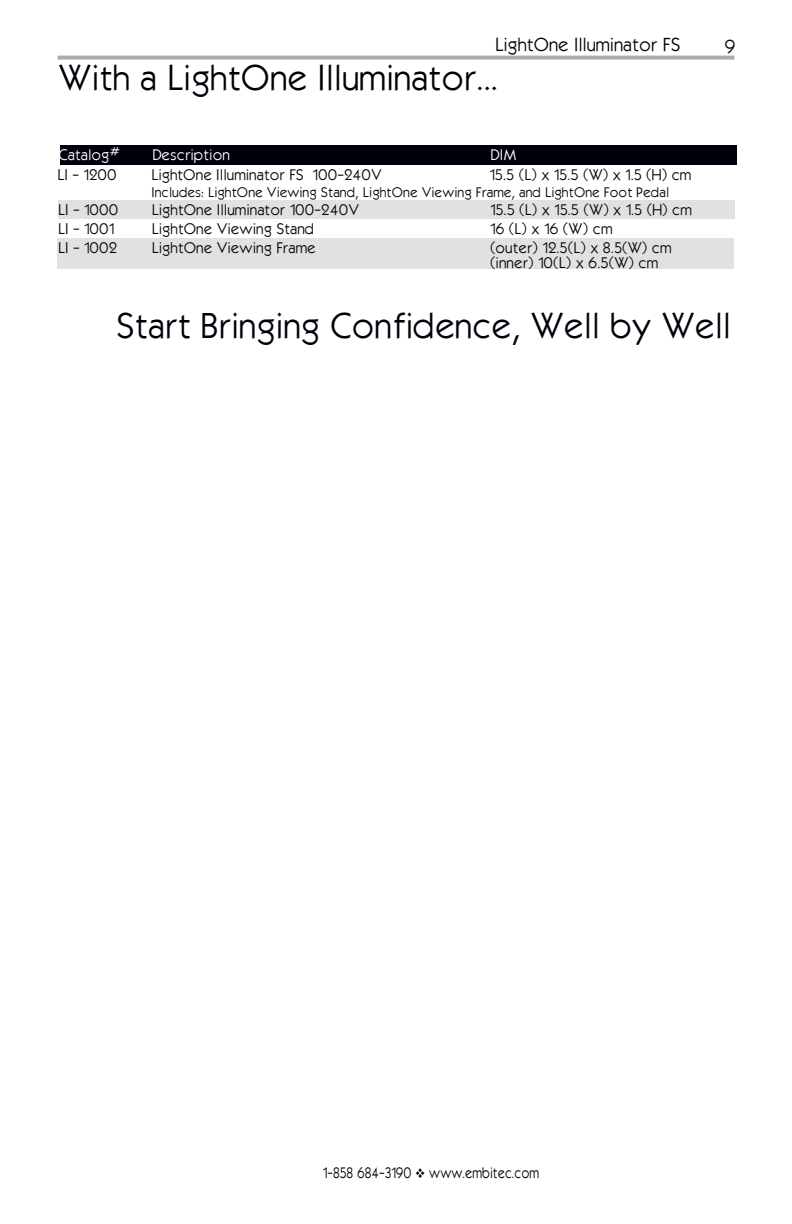
<style>
.page{position:relative;width:792px;height:1224px;background:#fff}
.page>*{position:absolute;margin:0;border:0;box-sizing:border-box;transform-origin:0 0}
.t1{font:32px "Kabel";color:#00000a}
.t2{font:16.8px "Kabel";color:#000009}
.t3{font:13.6px/14.6px "Kabel";letter-spacing:.005em;color:#040503}
.t4{font:13.6px "Kabel";letter-spacing:.005em;color:#000009;scale:.85 1}
.t5{font:13.6px "Kabel";letter-spacing:.005em;color:#fff}
.t6{font:12.4px "Kabel";letter-spacing:.005em;color:#040503}
</style>
<div class="page">
<div style="left:60px;top:145px;width:677px;height:20px;background:#00000c"></div>
<div style="left:58px;top:200px;width:677px;height:20px;background:#e0e1e3"></div>
<svg style="left:58px;top:56px;width:676px;height:4px;background:#b4b5b8"></svg>
<div style="left:58px;top:238px;width:676px;height:32px;background:#e0e1e3"></div>
<p class="t2" style="left:495px;top:34px;width:187px">LightOne Illuminator FS</p>
<h1 class="t1" style="left:59px;top:57px;width:441px">With a LightOne Illuminator...</h1>
<p class="t5" style="left:58px;top:146px;width:63px">Catalog#</p>
<p class="t5" style="left:152px;top:146px;width:79px">Description</p>
<p class="t5" style="left:491px;top:146px;width:28px">DIM</p>
<p class="t3" style="left:58px;top:167px;width:61px">LI - 1200</p>
<p class="t3" style="left:151px;top:167px;width:232px">LightOne Illuminator FS 100-240V</p>
<p class="t3" style="left:490px;top:167px;width:203px">15.5 (L) x 15.5 (W) x 1.5 (H) cm</p>
<p class="t3" style="left:58px;top:202px;width:62px">LI - 1000</p>
<p class="t3" style="left:152px;top:202px;width:209px">LightOne Illuminator 100-240V</p>
<p class="t3" style="left:490px;top:202px;width:203px">15.5 (L) x 15.5 (W) x 1.5 (H) cm</p>
<p class="t3" style="left:58px;top:221px;width:58px">LI - 1001</p>
<p class="t3" style="left:152px;top:221px;width:164px">LightOne Viewing Stand</p>
<p class="t3" style="left:490px;top:221px;width:124px">16 (L) x 16 (W) cm</p>
<p class="t6" style="left:152px;top:184px;width:519px">Includes: LightOne Viewing Stand, LightOne Viewing Frame, and LightOne Foot Pedal</p>
<p class="t3" style="left:58px;top:240px;width:61px">LI - 1002</p>
<p class="t3" style="left:152px;top:240px;width:165px">LightOne Viewing Frame</p>
<p class="t3" style="left:490px;top:240px;width:183px">(outer) 12.5(L) x 8.5(W) cm (inner) 10(L) x 6.5(W) cm</p>
<p class="t2" style="left:724px;top:36px;width:13px">9</p>
<h1 class="t1" style="left:116px;top:305px;width:616px">Start Bringing Confidence, Well by Well</h1>
<p class="t4" style="left:323px;top:1164px;width:256px">1-858 684-3190 ❖ www.embitec.com</p>
</div>
